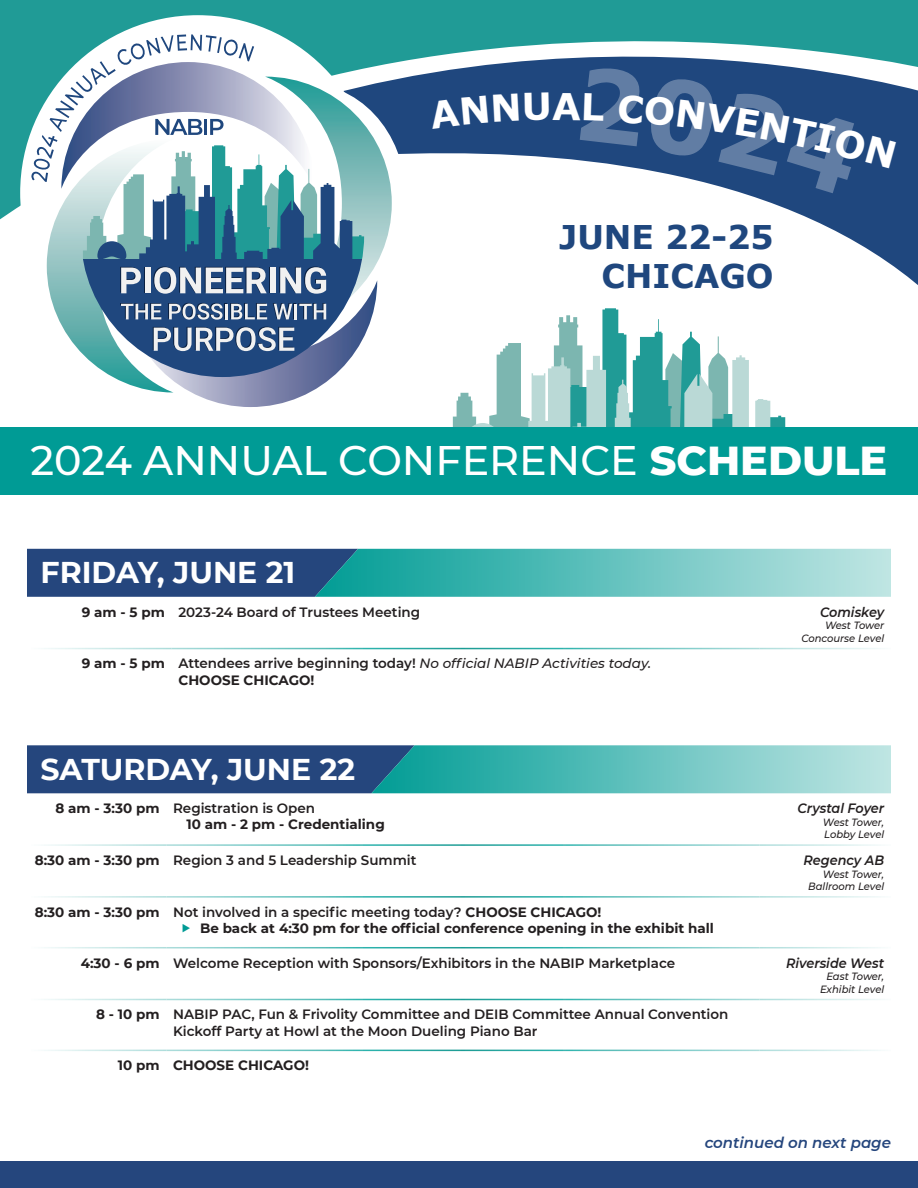
<style>
.page{position:relative;width:918px;height:1188px;background:#fff}
.page>*{position:absolute;margin:0;border:0;box-sizing:border-box;transform-origin:0 0}
.t1{font:500 41.25px "Montserrat";color:#fff}
.t2{font:700 32.7px/39.2px "Verdana";color:#1f477e;text-align:right}
.t3{font:700 30px "Montserrat";color:#fff}
.t4{font:italic 600 15px "Montserrat";color:#25467d}
.t5{font:600 13.5px/16.2px "Montserrat";color:#231f20}
.t6{font:700 13.5px "Montserrat";color:#231f20}
.t7{font:italic 500 13.5px "Montserrat";color:#231f20}
.t8{font:italic 600 13.5px "Montserrat";color:#231f20;scale:.95 1}
.t9{font:italic 500 10.5px "Montserrat";letter-spacing:-.005em;color:#231f20;scale:.95 1}
.s1{font-weight:800}
.s2{font-weight:600;font-style:normal}
.s3{font-weight:700}
</style>
<div class="page">
<div style="left:0;top:0;width:83px;height:220px;background:#209b96"></div>
<svg style="left:83px;top:0;width:835px;height:285px"></svg>
<div style="left:20px;top:15px;width:356px;height:356px;background:#fff;border-radius:50%"></div>
<svg style="left:392px;top:75px;width:23px;height:210px"></svg>
<svg style="left:31px;top:34px;width:361px;height:373px"></svg>
<svg style="left:452px;top:308px;width:333px;height:119px"></svg>
<div style="left:0;top:427px;width:918px;height:68px;background:#009b95"></div>
<div style="left:0;top:1161px;width:918px;height:27px;background:#25467d"></div>
<svg style="left:27px;top:549px;width:864px;height:48px;background:#4e96a7"></svg>
<svg style="left:27px;top:745px;width:864px;height:48px;background:#4a8ea3"></svg>
<div style="left:429px;top:94px;width:90px;height:35px;background:#1f477e"></div>
<svg style="left:525px;top:66px;width:371px;height:130px;background:#3d608f"></svg>
<p class="t2" style="left:559px;top:218px;width:216px">JUNE 22-25<br>CHICAGO</p>
<p class="t1" style="left:31px;top:432px;width:858px">2024 ANNUAL CONFERENCE <span class="s1">SCHEDULE</span></p>
<p class="t3" style="left:40px;top:551px;width:256px">FRIDAY, JUNE 21</p>
<p class="t6" style="left:82px;top:602px;width:85px">9 am - 5 pm</p>
<p class="t5" style="left:178px;top:603px;width:243px">2023-24 Board of Trustees Meeting</p>
<p class="t8" style="left:820px;top:602px;width:69px">Comiskey</p>
<p class="t9" style="left:825px;top:618px;width:64px">West Tower</p>
<p class="t9" style="left:801px;top:631px;width:89px">Concourse Level</p>
<p class="t6" style="left:82px;top:654px;width:85px">9 am - 5 pm</p>
<p class="t7" style="left:178px;top:654px;width:474px"><span class="s2">Attendees arrive beginning today!</span> No official NABIP Activities today.</p>
<p class="t6" style="left:178px;top:670px;width:137px">CHOOSE CHICAGO!</p>
<p class="t3" style="left:40px;top:748px;width:316px">SATURDAY, JUNE 22</p>
<p class="t6" style="left:56px;top:799px;width:106px">8 am - 3:30 pm</p>
<p class="t5" style="left:173px;top:800px;width:144px">Registration is Open</p>
<p class="t6" style="left:187px;top:815px;width:200px">10 am - 2 pm - Credentialing</p>
<p class="t8" style="left:798px;top:799px;width:93px">Crystal Foyer</p>
<p class="t9" style="left:823px;top:815px;width:66px">West Tower,</p>
<p class="t9" style="left:824px;top:827px;width:65px">Lobby Level</p>
<p class="t6" style="left:35px;top:850px;width:126px">8:30 am - 3:30 pm</p>
<p class="t5" style="left:173px;top:851px;width:245px">Region 3 and 5 Leadership Summit</p>
<p class="t8" style="left:804px;top:851px;width:86px">Regency AB</p>
<p class="t9" style="left:823px;top:866px;width:66px">West Tower,</p>
<p class="t9" style="left:808px;top:879px;width:81px">Ballroom Level</p>
<p class="t6" style="left:35px;top:902px;width:126px">8:30 am - 3:30 pm</p>
<p class="t5" style="left:173px;top:903px;width:430px">Not involved in a specific meeting today? <span class="s3">CHOOSE CHICAGO!</span></p>
<p class="t6" style="left:200px;top:918px;width:515px">Be back at 4:30 pm for the official conference opening in the exhibit hall</p>
<p class="t6" style="left:81px;top:953px;width:80px">4:30 - 6 pm</p>
<p class="t5" style="left:173px;top:954px;width:504px">Welcome Reception with Sponsors/Exhibitors in the NABIP Marketplace</p>
<p class="t8" style="left:786px;top:953px;width:105px">Riverside West</p>
<p class="t9" style="left:826px;top:969px;width:62px">East Tower,</p>
<p class="t9" style="left:820px;top:982px;width:69px">Exhibit Level</p>
<p class="t6" style="left:96px;top:1005px;width:65px">8 - 10 pm</p>
<p class="t5" style="left:173px;top:1006px;width:557px">NABIP PAC, Fun &amp; Frivolity Committee and DEIB Committee Annual Convention<br>Kickoff Party at Howl at the Moon Dueling Piano Bar</p>
<p class="t6" style="left:118px;top:1056px;width:43px">10 pm</p>
<p class="t6" style="left:173px;top:1056px;width:137px">CHOOSE CHICAGO!</p>
<p class="t4" style="left:705px;top:1132px;width:188px">continued on next page</p>
</div>
